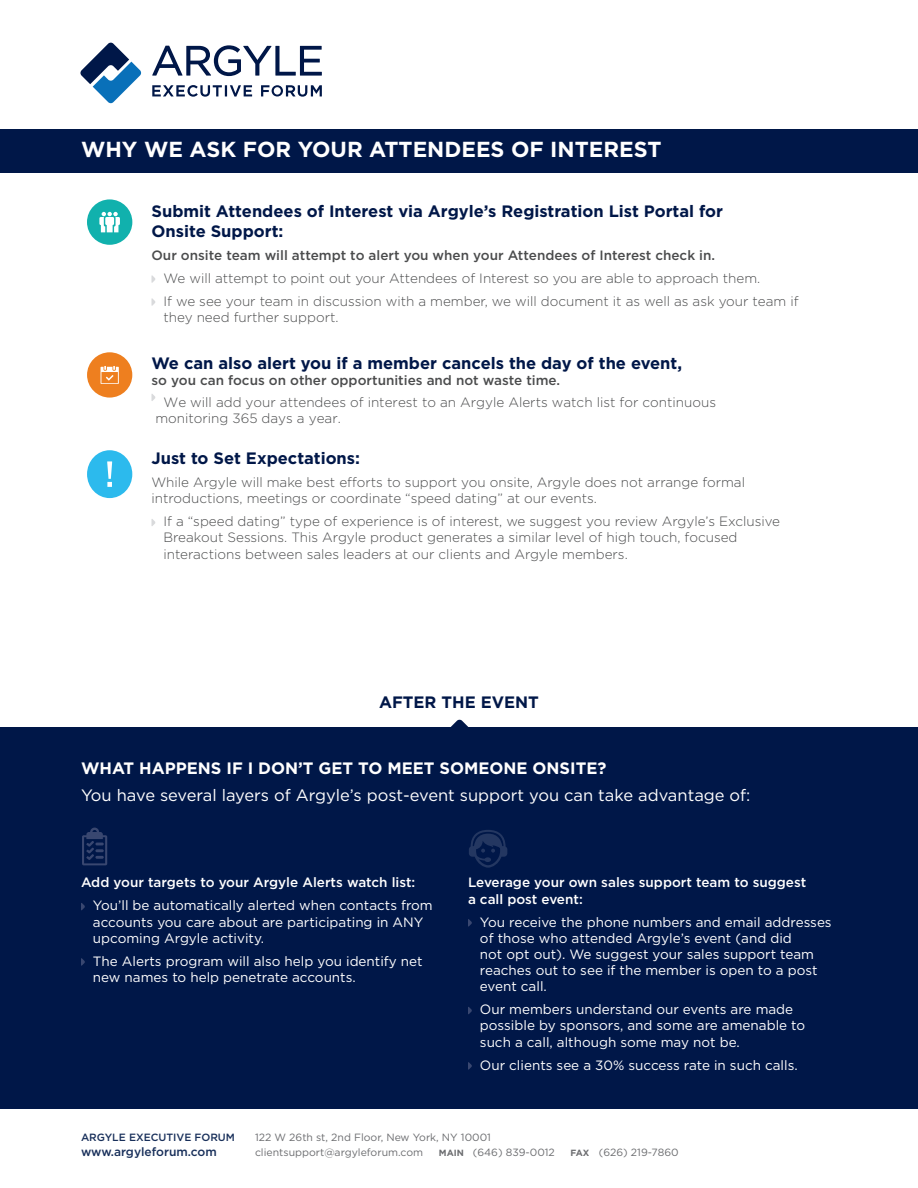
<style>
.page{position:relative;width:918px;height:1188px;background:#fff}
.page>*{position:absolute;margin:0;border:0;box-sizing:border-box;transform-origin:0 0}
.Headline1{font:700 21.75px "Gotham";color:#fff}
.Subhead1-Icon{font:700 16.5px/19.8px "Gotham";color:#001748}
.Callout-Subhead1{font:16.5px "Gotham";color:#fff}
.Callout-Heading2{font:700 16.5px "Gotham";color:#fff}
.Callout-Heading1{font:700 16.5px "Gotham";color:#001748}
.Body_Copy-Tab{font:300 13.5px/16.2px "Gotham";color:#4b4c4d}
.Callout-Bullet{font:13.5px/16.2px "Gotham";color:#fff}
.Subhead1-Icon-2{font:300 13.5px/21.6px "Gotham";color:#4b4c4d}
.Callout-Subhead2{font:500 13.5px/16.2px "Gotham";color:#fff}
.Body_Copy-Tab-2{font:500 13.5px "Gotham";color:#4b4c4d}
.t1{font:500 12px "Gotham";color:#182f5a}
.t2{font:10.5px "Gotham";color:#6c6d70}
.t3{font:500 10.5px "Gotham";color:#182f5a}
.s1{font-weight:500}
.s2{font-weight:700;font-size:9px}
</style>
<div class="page">
<svg style="left:80px;top:43px;width:61px;height:60px"></svg>
<svg style="left:152px;top:45px;width:170px;height:52px"></svg>
<div style="left:0;top:129px;width:918px;height:43px;background:#001748"></div>
<div style="left:87px;top:199px;width:45px;height:46px;background:#11b1ad;border-radius:50%"></div>
<svg style="left:99px;top:212px;width:21px;height:20px"></svg>
<div style="left:105px;top:217px;width:9px;height:8px;background:#fff"></div>
<div style="left:87px;top:352px;width:45px;height:46px;background:#ee7f1f;border-radius:50%"></div>
<svg style="left:101px;top:366px;width:18px;height:18px"></svg>
<div style="left:0;top:727px;width:918px;height:381px;background:#001748"></div>
<svg style="left:81px;top:903px;width:4px;height:8px"></svg>
<svg style="left:81px;top:958px;width:4px;height:8px"></svg>
<svg style="left:468px;top:919px;width:4px;height:8px"></svg>
<svg style="left:468px;top:1007px;width:4px;height:7px"></svg>
<svg style="left:468px;top:1062px;width:4px;height:8px"></svg>
<svg style="left:451px;top:719px;width:18px;height:8px"></svg>
<svg style="left:82px;top:828px;width:25px;height:37px"></svg>
<svg style="left:469px;top:830px;width:38px;height:38px"></svg>
<svg style="left:152px;top:275px;width:3px;height:8px"></svg>
<svg style="left:152px;top:298px;width:3px;height:8px"></svg>
<svg style="left:152px;top:394px;width:4px;height:7px"></svg>
<svg style="left:152px;top:519px;width:4px;height:7px"></svg>
<div style="left:87px;top:450px;width:45px;height:48px;background:#2cbaed;border-radius:50%"></div>
<svg style="left:107px;top:461px;width:5px;height:26px"></svg>
<p class="Headline1" style="left:81px;top:135px;width:582px">WHY WE ASK FOR YOUR ATTENDEES OF INTEREST</p>
<p class="Subhead1-Icon" style="left:152px;top:201px;width:573px">Submit Attendees of Interest via Argyle’s Registration List Portal for<br>Onsite Support:</p>
<p class="Body_Copy-Tab-2" style="left:152px;top:246px;width:565px">Our onsite team will attempt to alert you when your Attendees of Interest check in.</p>
<p class="Body_Copy-Tab" style="left:163px;top:270px;width:598px">We will attempt to point out your Attendees of Interest so you are able to approach them.</p>
<p class="Body_Copy-Tab" style="left:163px;top:293px;width:637px">If we see your team in discussion with a member, we will document it as well as ask your team if they need further support.</p>
<p class="Subhead1-Icon" style="left:152px;top:353px;width:532px">We can also alert you if a member cancels the day of the event,</p>
<p class="Subhead1-Icon-2" style="left:163px;top:369px;width:554px;text-indent:-12px"><span class="s1">so you can focus on other opportunities and not waste time.<br></span>We will add your attendees of interest to an Argyle Alerts watch list for continuous</p>
<p class="Subhead1-Icon-2" style="left:155px;top:407px;width:187px">monitoring 365 days a year.</p>
<p class="Subhead1-Icon" style="left:152px;top:448px;width:210px">Just to Set Expectations:</p>
<p class="Body_Copy-Tab" style="left:152px;top:474px;width:595px">While Argyle will make best efforts to support you onsite, Argyle does not arrange formal introductions, meetings or coordinate “speed dating” at our events.</p>
<p class="Body_Copy-Tab" style="left:163px;top:513px;width:618px">If a “speed dating” type of experience is of interest, we suggest you review Argyle’s Exclusive<br>Breakout Sessions. This Argyle product generates a similar level of high touch, focused interactions between sales leaders at our clients and Argyle members.</p>
<p class="Callout-Heading1" style="left:379px;top:691px;width:161px">AFTER THE EVENT</p>
<p class="Callout-Heading2" style="left:81px;top:758px;width:527px">WHAT HAPPENS IF I DON’T GET TO MEET SOMEONE ONSITE?</p>
<p class="Callout-Subhead1" style="left:81px;top:785px;width:671px">You have several layers of Argyle’s post-event support you can take advantage of:</p>
<p class="Callout-Subhead2" style="left:81px;top:874px;width:336px">Add your targets to your Argyle Alerts watch list:</p>
<p class="Callout-Bullet" style="left:93px;top:897px;width:341px">You’ll be automatically alerted when contacts from accounts you care about are participating in ANY upcoming Argyle activity.</p>
<p class="Callout-Bullet" style="left:93px;top:953px;width:331px">The Alerts program will also help you identify net new names to help penetrate accounts.</p>
<p class="Callout-Subhead2" style="left:468px;top:874px;width:340px">Leverage your own sales support team to suggest a call post event:</p>
<p class="Callout-Bullet" style="left:480px;top:913px;width:353px">You receive the phone numbers and email addresses of those who attended Argyle’s event (and did<br>not opt out). We suggest your sales support team reaches out to see if the member is open to a post event call.</p>
<p class="Callout-Bullet" style="left:480px;top:1001px;width:327px">Our members understand our events are made possible by sponsors, and some are amenable to such a call, although some may not be.</p>
<p class="Callout-Bullet" style="left:480px;top:1056px;width:319px">Our clients see a 30% success rate in such calls.</p>
<p class="t3" style="left:81px;top:1130px;width:156px">ARGYLE EXECUTIVE FORUM</p>
<p class="t1" style="left:81px;top:1144px;width:137px">www.argyleforum.com</p>
<p class="t2" style="left:255px;top:1130px;width:237px">122 W 26th st, 2nd Floor, New York, NY 10001</p>
<p class="t2" style="left:255px;top:1145px;width:170px">clientsupport@argyleforum.com</p>
<p class="t2" style="left:439px;top:1145px;width:118px"><span class="s2">MAIN</span> (646) 839-0012</p>
<p class="t2" style="left:571px;top:1145px;width:110px"><span class="s2">FAX</span> (626) 219-7860</p>
</div>
